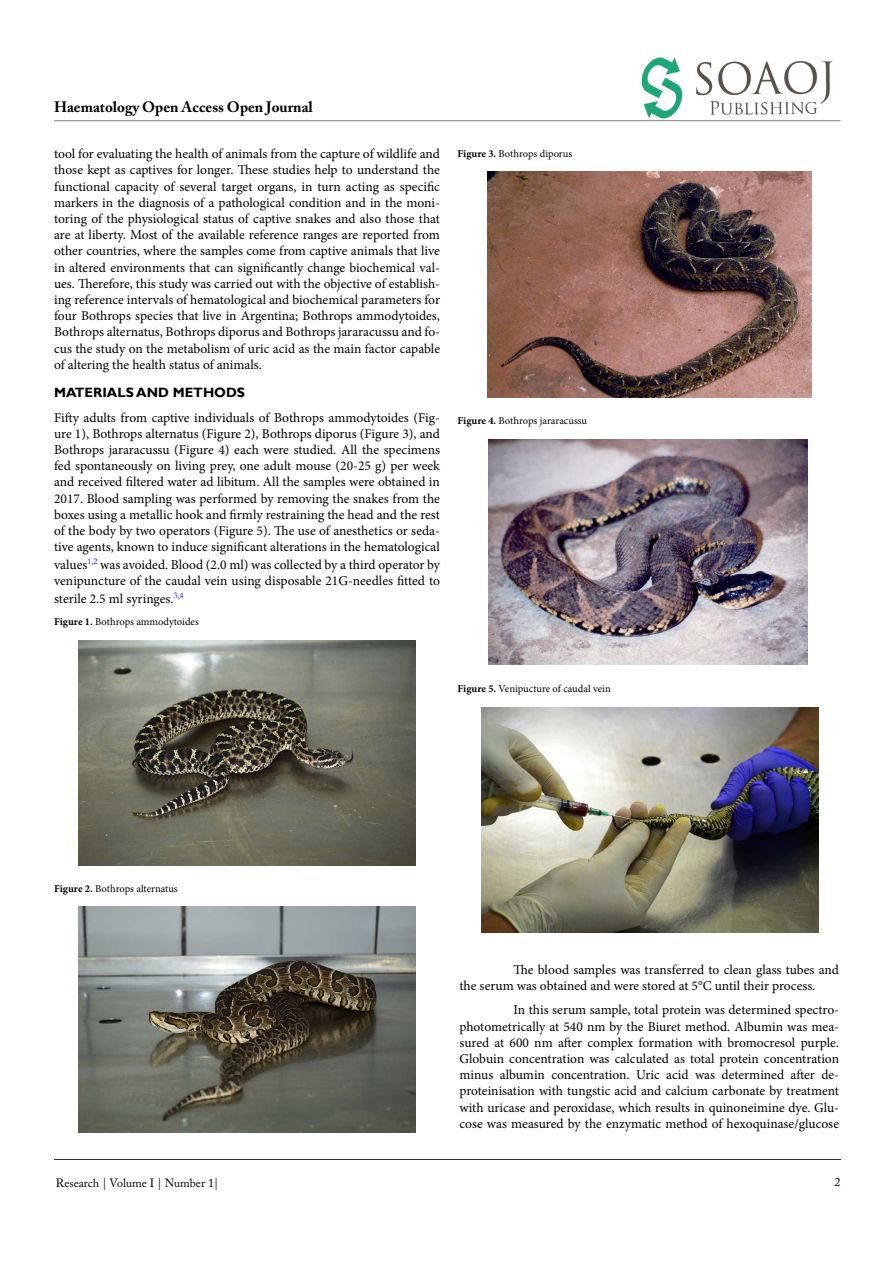
<style>
.page{position:relative;width:893px;height:1263px;background:#fff}
.page>*{position:absolute;margin:0;border:0;box-sizing:border-box;transform-origin:0 0}
.t1{font:700 15px "Adobe Caslon Pro";color:#000}
.t2{font:13.5px/16.2px "Minion Pro";color:#000;text-align:justify}
.t3{font:700 13.5px "Gill Sans";color:#000}
.t4{font:12px "Adobe Caslon Pro";color:#000}
.t5{font:10.5px "Minion Pro";color:#000}
.s1{font-weight:700}
</style>
<div class="page">
<hr style="left:54px;top:120px;width:787px;height:1px;background:#808285">
<img style="left:641px;top:57px;width:192px;height:62px">
<svg style="left:54px;top:1159px;width:787px;height:1px"></svg>
<img style="left:78px;top:640px;width:337px;height:226px">
<img style="left:78px;top:907px;width:337px;height:225px">
<img style="left:487px;top:172px;width:324px;height:225px">
<img style="left:488px;top:439px;width:319px;height:225px">
<img style="left:482px;top:707px;width:337px;height:225px">
<p class="t1" style="left:54px;top:98px;width:260px">Haematology Open Access Open Journal</p>
<p class="t2" style="left:54px;top:146px;width:387px">tool for evaluating the health of animals from the capture of wildlife and those kept as captives for longer. These studies help to understand the functional capacity of several target organs, in turn acting as specific markers in the diagnosis of a pathological condition and in the moni&shy;toring of the physiological status of captive snakes and also those that are at liberty. Most of the available reference ranges are reported from other countries, where the samples come from captive animals that live in altered environments that can significantly change biochemical val&shy;ues. Therefore, this study was carried out with the objective of establish&shy;ing reference intervals of hematological and biochemical parameters for four Bothrops species that live in Argentina; Bothrops ammodytoides, Bothrops alternatus, Bothrops diporus and Bothrops jararacussu and fo&shy;cus the study on the metabolism of uric acid as the main factor capable of altering the health status of animals.</p>
<p class="t3" style="left:54px;top:384px;width:192px">MATERIALS AND METHODS</p>
<p class="t2" style="left:54px;top:409px;width:387px">Fifty adults from captive individuals of Bothrops ammodytoides (Fig&shy;ure 1), Bothrops alternatus (Figure 2), Bothrops diporus (Figure 3), and Bothrops jararacussu (Figure 4) each were studied. All the specimens fed spontaneously on living prey, one adult mouse (20-25 g) per week and received filtered water ad libitum. All the samples were obtained in 2017. Blood sampling was performed by removing the snakes from the boxes using a metallic hook and firmly restraining the head and the rest of the body by two operators (Figure 5). The use of anesthetics or seda&shy;tive agents, known to induce significant alterations in the hematological</p>
<p class="t2" style="left:54px;top:557px;width:387px">values<sup>1,2</sup> was avoided. Blood (2.0 ml) was collected by a third operator by venipuncture of the caudal vein using disposable 21G-needles fitted to</p>
<p class="t2" style="left:54px;top:591px;width:131px">sterile 2.5 ml syringes.<sup>3,4</sup></p>
<p class="t5" style="left:54px;top:615px;width:146px"><span class="s1">Figure 1.</span> Bothrops ammodytoides</p>
<p class="t5" style="left:457px;top:146px;width:116px"><span class="s1">Figure 3.</span> Bothrops diporus</p>
<p class="t5" style="left:457px;top:414px;width:131px"><span class="s1">Figure 4.</span> Bothrops jararacussu</p>
<p class="t5" style="left:457px;top:682px;width:155px"><span class="s1">Figure 5.</span> Venipucture of caudal vein</p>
<p class="t5" style="left:54px;top:881px;width:125px"><span class="s1">Figure 2.</span> Bothrops alternatus</p>
<p class="t4" style="left:56px;top:1176px;width:164px">Research | Volume I | Number 1|</p>
<p class="t2" style="left:459px;top:961px;width:381px;text-indent:54px">The blood samples was transferred to clean glass tubes and the serum was obtained and were stored at 5°C until their process.</p>
<p class="t2" style="left:459px;top:1002px;width:381px;text-indent:54px">In this serum sample, total protein was determined spectro&shy;photometrically at 540 nm by the Biuret method. Albumin was mea&shy;sured at 600 nm after complex formation with bromocresol purple.<br>Globuin concentration was calculated as total protein concentration minus albumin concentration. Uric acid was determined after de&shy;proteinisation with tungstic acid and calcium carbonate by treatment with uricase and peroxidase, which results in quinoneimine dye. Glu&shy;cose was measured by the enzymatic method of hexoquinase/glucose</p>
<p class="t4" style="left:835px;top:1174px;width:7px">2</p>
</div>
